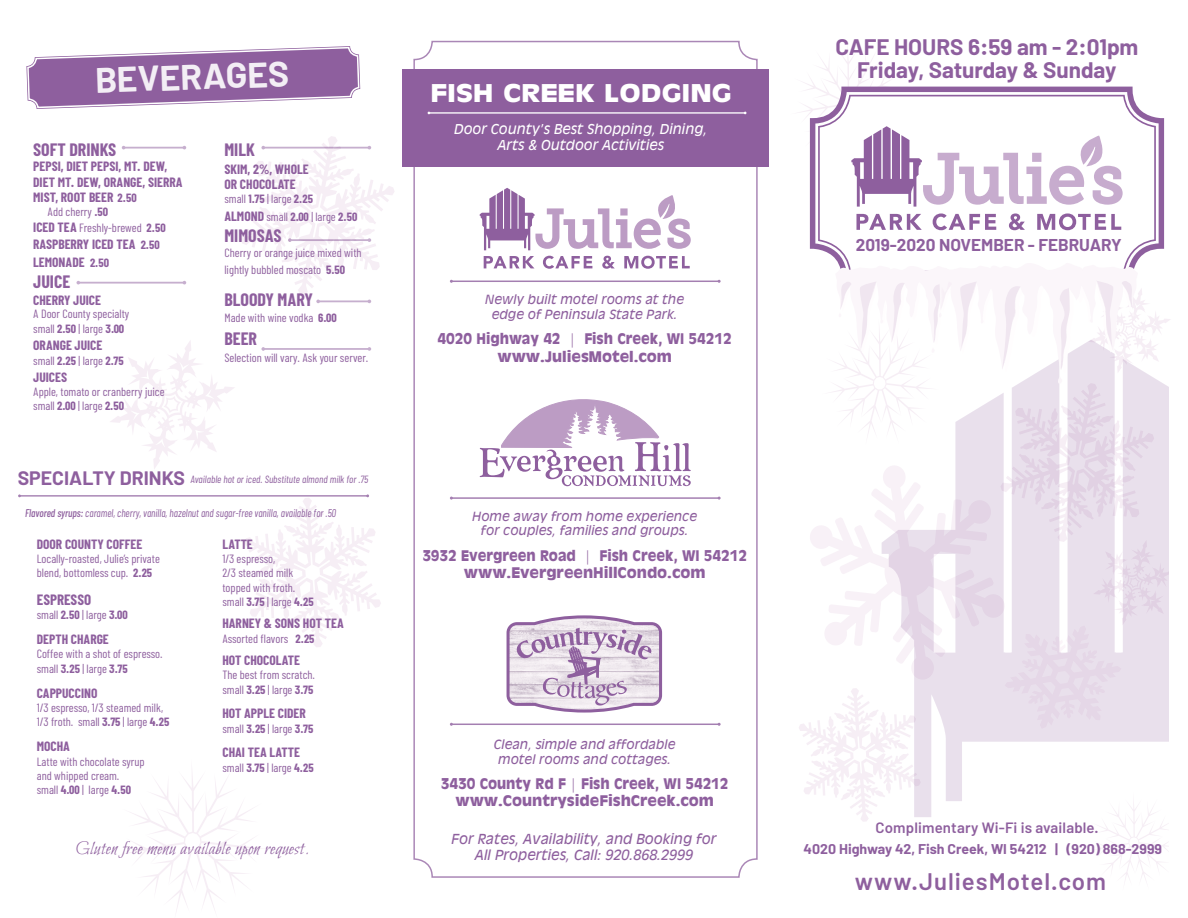
<style>
.page{position:relative;width:1188px;height:918px;background:#fff}
.page>*{position:absolute;margin:0;border:0;box-sizing:border-box;transform-origin:0 0}
.t1{font:700 35.55px "Barlow";color:#fff}
.t2{font:600 24px "Barlow";letter-spacing:.04em;color:#8e5f9e}
.t3{font:700 23.85px "Antique Olive";color:#fff;scale:1.18 1}
.t4{font:700 22.5px/22.5px "Barlow";color:#8e5f9e;text-align:center}
.t5{font:19.5px "Bilbo";letter-spacing:.02em;color:#8e5f9e}
.t6{font:700 19.5px "Barlow";color:#8e5f9e}
.t7{font:700 18px "Barlow Condensed";color:#8e5f9e}
.t8{font:700 17.1px "Barlow";color:#8e5f9e}
.t9{font:600 15px "Barlow";letter-spacing:.01em;color:#8e5f9e}
.t10{font:700 15px "Barlow Condensed";color:#8e5f9e}
.t11{font:700 14.25px/17.1px "Antique Olive";color:#8e5f9e;text-align:center;scale:.91 1}
.t12{font:700 14.25px "Barlow";color:#8e5f9e}
.t13{font:700 13.5px/15.3px "Barlow Condensed";color:#8e5f9e}
.t14{font:italic 13.5px/16.2px "Antique Olive";color:#8e5f9e;text-align:center}
.t15{font:italic 13.35px/15.9px "Antique Olive";color:#fff;text-align:center}
.t16{font:italic 12.45px/14.9px "Antique Olive";color:#8e5f9e;text-align:center}
.t17{font:12px/14.4px "Barlow Condensed";color:#8e5f9e}
.t18{font:italic 11.25px "Barlow Condensed";color:#8e5f9e;scale:.93 1}
.t19{font:italic 10.5px "Barlow Condensed";color:#8e5f9e}
.s1{font-size:12px}
.s2{font-weight:700}
.s3{font-weight:700;font-size:13.5px}
.s4{font-weight:500}
</style>
<div class="page">
<svg style="left:126px;top:775px;width:135px;height:136px"></svg>
<svg style="left:110px;top:341px;width:124px;height:126px"></svg>
<svg style="left:810px;top:87px;width:354px;height:163px"></svg>
<svg style="left:818px;top:95px;width:338px;height:166px"></svg>
<svg style="left:856px;top:214px;width:66px;height:16px"></svg>
<svg style="left:933px;top:213px;width:63px;height:17px"></svg>
<svg style="left:1009px;top:213px;width:16px;height:17px"></svg>
<svg style="left:1037px;top:213px;width:84px;height:17px"></svg>
<svg style="left:799px;top:59px;width:324px;height:148px"></svg>
<svg style="left:799px;top:261px;width:371px;height:619px"></svg>
<div style="left:800px;top:839px;width:366px;height:22px;background:#fff"></div>
<div style="left:872px;top:817px;width:230px;height:23px;background:#fff"></div>
<div style="left:832px;top:34px;width:311px;height:53px;background:#fff"></div>
<div style="left:413px;top:41px;width:345px;height:837px;border:2px solid #8e5f9e;border-radius:18px"></div>
<div style="left:402px;top:70px;width:367px;height:97px;background:#8e5f9e"></div>
<hr style="left:429px;top:112px;width:316px;height:2px;background:#fff">
<svg style="left:484px;top:256px;width:50px;height:12px"></svg>
<svg style="left:543px;top:256px;width:49px;height:13px"></svg>
<svg style="left:602px;top:256px;width:13px;height:13px"></svg>
<svg style="left:624px;top:256px;width:66px;height:13px"></svg>
<svg style="left:480px;top:188px;width:211px;height:62px"></svg>
<svg style="left:480px;top:400px;width:211px;height:86px"></svg>
<svg style="left:507px;top:615px;width:155px;height:97px"></svg>
<hr style="left:451px;top:281px;width:268px;height:1px;background:#8e5f9e">
<hr style="left:451px;top:497px;width:268px;height:2px;background:#8e5f9e">
<hr style="left:451px;top:724px;width:268px;height:1px;background:#8e5f9e">
<svg style="left:26px;top:46px;width:334px;height:63px"></svg>
<hr style="left:20px;top:495px;width:348px;height:2px;background:#8e5f9e">
<svg style="left:244px;top:494px;width:137px;height:153px"></svg>
<hr style="left:124px;top:147px;width:60px;height:2px;background:#8e5f9e">
<svg style="left:241px;top:136px;width:153px;height:167px"></svg>
<hr style="left:263px;top:348px;width:106px;height:2px;background:#8e5f9e">
<svg style="left:261px;top:347px;width:4px;height:4px"></svg>
<svg style="left:368px;top:347px;width:3px;height:4px"></svg>
<hr style="left:78px;top:282px;width:106px;height:2px;background:#8e5f9e">
<h1 class="t1" style="left:94px;top:58px;width:196px;rotate:-2deg">BEVERAGES</h1>
<h3 class="t7" style="left:33px;top:139px;width:85px">SOFT DRINKS</h3>
<p class="t13" style="left:33px;top:159px;width:151px">PEPSI, DIET PEPSI, MT. DEW,<br>DIET MT. DEW, ORANGE, SIERRA<br>MIST, ROOT BEER <span class="s1">2.50</span></p>
<p class="t17" style="left:33px;top:204px;width:134px;line-height:15.3px;text-indent:14px">Add cherry <span class="s2">.50<br></span><span class="s3">ICED TEA</span> Freshly-brewed <span class="s2">2.50</span></p>
<p class="t13" style="left:33px;top:235px;width:128px;line-height:17.5px">RASPBERRY ICED TEA <span class="s1">2.50<br></span>LEMONADE <span class="s1">2.50</span></p>
<h3 class="t7" style="left:33px;top:270px;width:39px">JUICE</h3>
<p class="t13" style="left:33px;top:292px;width:69px">CHERRY JUICE</p>
<p class="t17" style="left:33px;top:307px;width:98px">A Door County specialty small <span class="s2">2.50</span> | large <span class="s2">3.00</span></p>
<p class="t13" style="left:33px;top:338px;width:71px">ORANGE JUICE</p>
<p class="t17" style="left:33px;top:353px;width:92px">small <span class="s2">2.25</span> | large <span class="s2">2.75</span></p>
<p class="t13" style="left:33px;top:369px;width:35px">JUICES</p>
<p class="t17" style="left:33px;top:384px;width:133px">Apple, tomato or cranberry juice small <span class="s2">2.00</span> | large <span class="s2">2.50</span></p>
<h3 class="t7" style="left:224px;top:139px;width:32px">MILK</h3>
<p class="t13" style="left:224px;top:161px;width:86px">SKIM, 2%, WHOLE<br>OR CHOCOLATE</p>
<p class="t17" style="left:224px;top:190px;width:134px;line-height:17.5px">small <span class="s2">1.75</span> | large <span class="s2">2.25<br></span><span class="s3">ALMOND</span> small <span class="s2">2.00</span> | large <span class="s2">2.50</span></p>
<h3 class="t7" style="left:224px;top:224px;width:58px">MIMOSAS</h3>
<p class="t17" style="left:224px;top:244px;width:139px;line-height:16.6px">Cherry or orange juice mixed with lightly bubbled moscato <span class="s2">5.50</span></p>
<h3 class="t7" style="left:224px;top:288px;width:90px">BLOODY MARY</h3>
<p class="t17" style="left:224px;top:311px;width:114px">Made with wine vodka <span class="s2">6.00</span></p>
<h3 class="t7" style="left:224px;top:328px;width:34px">BEER</h3>
<p class="t17" style="left:224px;top:350px;width:145px">Selection will vary. Ask your server.</p>
<h3 class="t6" style="left:18px;top:466px;width:169px">SPECIALTY DRINKS</h3>
<p class="t19" style="left:190px;top:472px;width:179px">Available hot or iced. Substitute almond milk for .75</p>
<p class="t18" style="left:25px;top:506px;width:336px"><span class="s4">Flavored syrups:</span> caramel, cherry, vanilla, hazelnut and sugar-free vanilla, available for .50</p>
<p class="t13" style="left:37px;top:536px;width:107px">DOOR COUNTY COFFEE</p>
<p class="t17" style="left:37px;top:551px;width:125px">Locally-roasted, Julie’s private blend, bottomless cup. <span class="s2">2.25</span></p>
<p class="t10" style="left:37px;top:590px;width:56px">ESPRESSO</p>
<p class="t17" style="left:37px;top:607px;width:93px">small <span class="s2">2.50</span> | large <span class="s2">3.00</span></p>
<p class="t13" style="left:37px;top:631px;width:74px">DEPTH CHARGE</p>
<p class="t17" style="left:37px;top:647px;width:127px">Coffee with a shot of espresso. small <span class="s2">3.25</span> | large <span class="s2">3.75</span></p>
<p class="t13" style="left:37px;top:685px;width:62px">CAPPUCCINO</p>
<p class="t17" style="left:37px;top:700px;width:134px">1/3 espresso, 1/3 steamed milk,<br>1/3 froth. small <span class="s2">3.75</span> | large <span class="s2">4.25</span></p>
<p class="t13" style="left:37px;top:738px;width:35px">MOCHA</p>
<p class="t17" style="left:37px;top:754px;width:109px">Latte with chocolate syrup and whipped cream.<br>small <span class="s2">4.00</span> | large <span class="s2">4.50</span></p>
<p class="t13" style="left:222px;top:536px;width:32px">LATTE</p>
<p class="t17" style="left:222px;top:551px;width:93px">1/3 espresso,<br>2/3 steamed milk topped with froth. small <span class="s2">3.75</span> | large <span class="s2">4.25</span></p>
<p class="t13" style="left:222px;top:615px;width:123px">HARNEY &amp; SONS HOT TEA</p>
<p class="t17" style="left:222px;top:631px;width:94px">Assorted flavors <span class="s2">2.25</span></p>
<p class="t13" style="left:222px;top:652px;width:79px">HOT CHOCOLATE</p>
<p class="t17" style="left:222px;top:667px;width:94px">The best from scratch. small <span class="s2">3.25</span> | large <span class="s2">3.75</span></p>
<p class="t13" style="left:222px;top:705px;width:85px">HOT APPLE CIDER</p>
<p class="t17" style="left:222px;top:721px;width:92px">small <span class="s2">3.25</span> | large <span class="s2">3.75</span></p>
<p class="t13" style="left:222px;top:745px;width:79px">CHAI TEA LATTE</p>
<p class="t17" style="left:222px;top:760px;width:93px">small <span class="s2">3.75</span> | large <span class="s2">4.25</span></p>
<h3 class="t5" style="left:75px;top:838px;width:235px">Gluten free menu available upon request.</h3>
<h3 class="t3" style="left:430px;top:78px;width:257px">FISH CREEK LODGING</h3>
<p class="t15" style="left:454px;top:121px;width:255px">Door County’s Best Shopping, Dining,<br>Arts &amp; Outdoor Activities</p>
<p class="t16" style="left:485px;top:292px;width:200px">Newly built motel rooms at the edge of Peninsula State Park.</p>
<p class="t11" style="left:438px;top:330px;width:325px">4020 Highway 42 | Fish Creek, WI 54212 www.JuliesMotel.com</p>
<p class="t16" style="left:472px;top:508px;width:226px">Home away from home experience for couples, families and groups.</p>
<p class="t11" style="left:422px;top:547px;width:358px">3932 Evergreen Road | Fish Creek, WI 54212 www.EvergreenHillCondo.com</p>
<p class="t16" style="left:494px;top:737px;width:183px">Clean, simple and affordable motel rooms and cottages.</p>
<p class="t11" style="left:441px;top:775px;width:318px">3430 County Rd F | Fish Creek, WI 54212 www.CountrysideFishCreek.com</p>
<p class="t14" style="left:451px;top:831px;width:267px">For Rates, Availability, and Booking for<br>All Properties, Call: 920.868.2999</p>
<h3 class="t4" style="left:835px;top:36px;width:304px">CAFE HOURS 6:59 am - 2:01pm<br>Friday, Saturday &amp; Sunday</h3>
<h3 class="t8" style="left:856px;top:234px;width:268px">2019-2020 NOVEMBER - FEBRUARY</h3>
<p class="t9" style="left:876px;top:818px;width:225px">Complimentary Wi-Fi is available.</p>
<p class="t12" style="left:804px;top:840px;width:360px">4020 Highway 42, Fish Creek, WI 54212 | (920) 868-2999</p>
<h2 class="t2" style="left:855px;top:867px;width:253px">www.JuliesMotel.com</h2>
</div>
